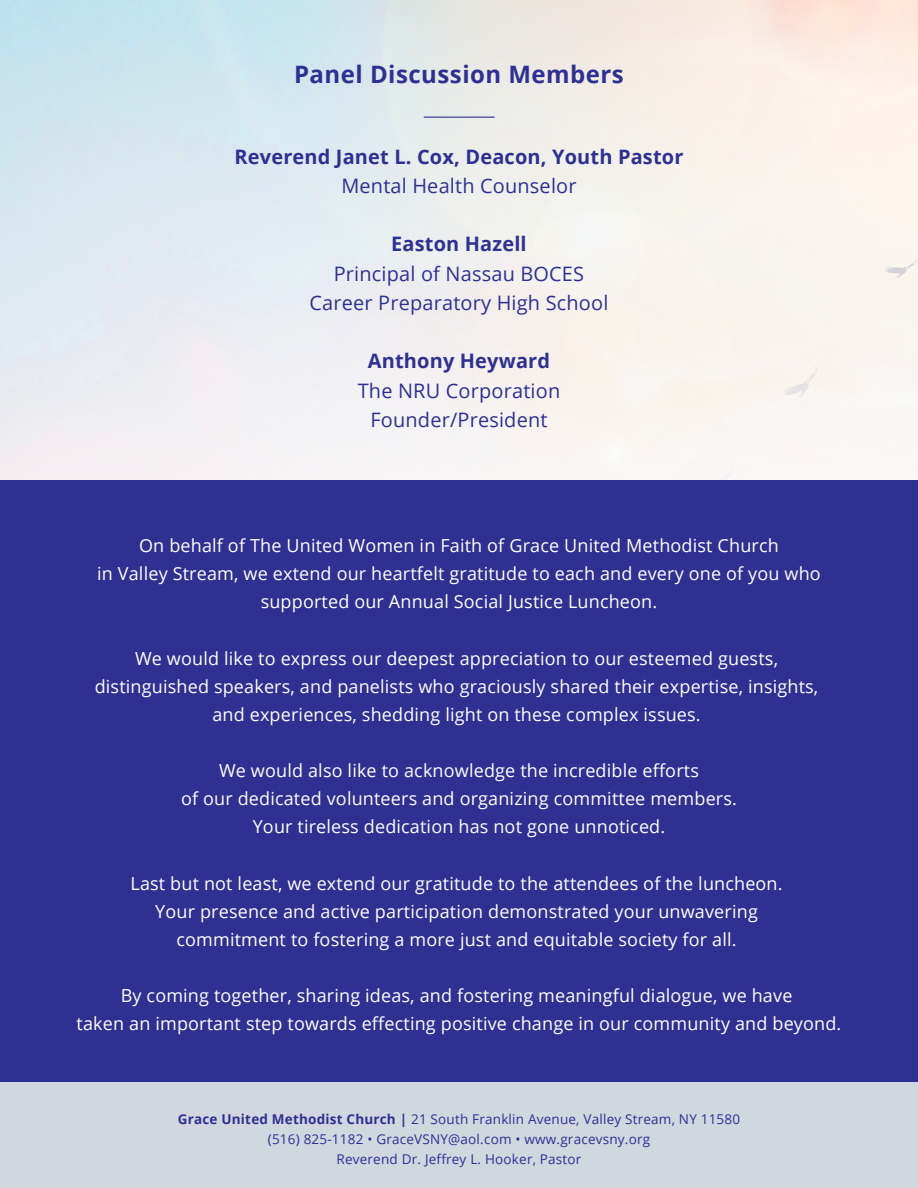
<style>
.page{position:relative;width:918px;height:1188px;background:#fff}
.page>*{position:absolute;margin:0;border:0;box-sizing:border-box;transform-origin:0 0}
.t1{font:700 24px "Open Sans";letter-spacing:.02em;color:#2e3092}
.t2{font:19.95px "Open Sans";letter-spacing:.01em;color:#2e3092}
.t3{font:700 19.95px "Open Sans";letter-spacing:.01em;color:#2e3092}
.t4{font:18px/28.2px "Open Sans";letter-spacing:.01em;color:#fff;text-align:center}
.t5{font:13.5px "Open Sans";letter-spacing:.015em;color:#2e3092}
.s1{font-weight:700}
</style>
<div class="page">
<svg style="left:0;top:0;width:918px;height:480px;fill:#f2efef"></svg>
<div style="left:0;top:480px;width:918px;height:708px;background:#2e3092"></div>
<div style="left:0;top:1082px;width:918px;height:106px;background:#d0d7df"></div>
<hr style="left:424px;top:117px;width:71px;height:1px;background:#2e3092">
<p class="t1" style="left:294px;top:57px;width:331px">Panel Discussion Members</p>
<p class="t3" style="left:235px;top:142px;width:450px">Reverend Janet L. Cox, Deacon, Youth Pastor</p>
<p class="t2" style="left:341px;top:171px;width:237px">Mental Health Counselor</p>
<p class="t3" style="left:391px;top:230px;width:137px">Easton Hazell</p>
<p class="t2" style="left:334px;top:259px;width:252px">Principal of Nassau BOCES</p>
<p class="t2" style="left:310px;top:288px;width:300px">Career Preparatory High School</p>
<p class="t3" style="left:368px;top:347px;width:184px">Anthony Heyward</p>
<p class="t2" style="left:358px;top:376px;width:204px">The NRU Corporation</p>
<p class="t2" style="left:370px;top:405px;width:179px">Founder/President</p>
<p class="t4" style="left:139px;top:531px;width:641px">On behalf of The United Women in Faith of Grace United Methodist Church</p>
<p class="t4" style="left:97px;top:559px;width:725px">in Valley Stream, we extend our heartfelt gratitude to each and every one of you who supported our Annual Social Justice Luncheon.</p>
<p class="t4" style="left:135px;top:643px;width:645px">We would like to express our deepest appreciation to our esteemed guests,</p>
<p class="t4" style="left:95px;top:672px;width:725px">distinguished speakers, and panelists who graciously shared their expertise, insights,</p>
<p class="t4" style="left:212px;top:700px;width:490px">and experiences, shedding light on these complex issues.</p>
<p class="t4" style="left:219px;top:756px;width:481px">We would also like to acknowledge the incredible efforts</p>
<p class="t4" style="left:181px;top:784px;width:557px">of our dedicated volunteers and organizing committee members.</p>
<p class="t4" style="left:253px;top:812px;width:414px">Your tireless dedication has not gone unnoticed.</p>
<p class="t4" style="left:131px;top:868px;width:654px">Last but not least, we extend our gratitude to the attendees of the luncheon.</p>
<p class="t4" style="left:155px;top:897px;width:604px">Your presence and active participation demonstrated your unwavering</p>
<p class="t4" style="left:176px;top:925px;width:562px">commitment to fostering a more just and equitable society for all.</p>
<p class="t4" style="left:121px;top:981px;width:673px">By coming together, sharing ideas, and fostering meaningful dialogue, we have</p>
<p class="t4" style="left:77px;top:1009px;width:766px">taken an important step towards effecting positive change in our community and beyond.</p>
<p class="t5" style="left:178px;top:1109px;width:564px"><span class="s1">Grace United Methodist Church |</span> 21 South Franklin Avenue, Valley Stream, NY 11580</p>
<p class="t5" style="left:268px;top:1130px;width:384px">(516) 825-1182 • GraceVSNY@aol.com • www.gracevsny.org</p>
<p class="t5" style="left:337px;top:1150px;width:246px">Reverend Dr. Jeffrey L. Hooker, Pastor</p>
</div>
